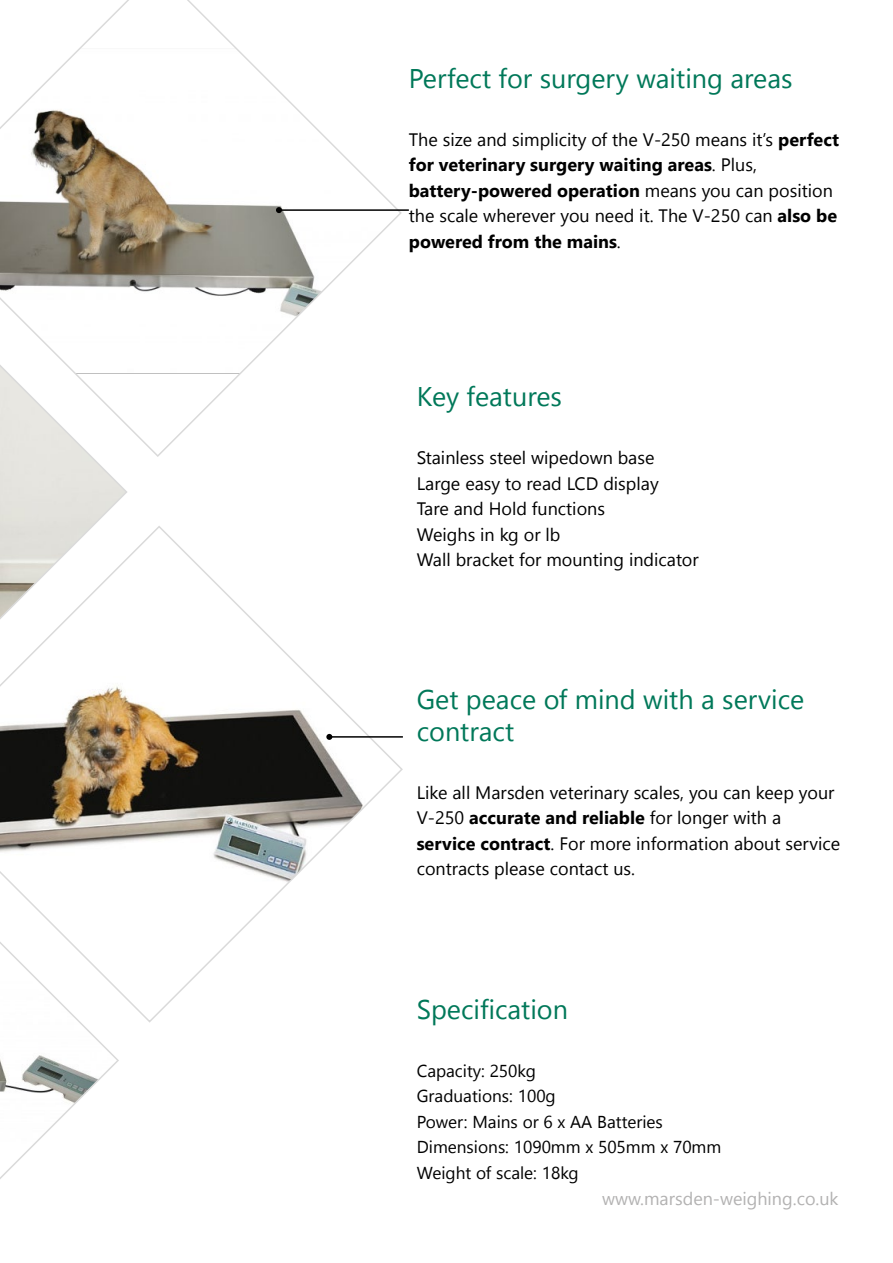
<style>
.page{position:relative;width:893px;height:1263px;background:#fff}
.page>*{position:absolute;margin:0;border:0;box-sizing:border-box;transform-origin:0 0}
.t1{font:27px/32.4px "Leelawadee UI";color:#007859}
.t2{font:18px/25.5px "Leelawadee UI";color:#000}
.t3{font:18px "Leelawadee UI";color:#b3b2b2}
.t4{font:17.25px/25.5px "Leelawadee UI";color:#000}
.s1{font-weight:700}
</style>
<div class="page">
<svg style="left:0;top:1024px;width:119px;height:155px"></svg>
<svg style="left:0;top:458px;width:127px;height:66px;background:#e7e6e2"></svg>
<svg style="left:0;top:524px;width:403px;height:500px"></svg>
<svg style="left:0;top:0;width:402px;height:458px"></svg>
<hr style="left:279px;top:209px;width:130px;height:2px;background:#000">
<svg style="left:276px;top:207px;width:6px;height:6px"></svg>
<hr style="left:329px;top:736px;width:74px;height:2px;background:#000">
<svg style="left:326px;top:734px;width:6px;height:6px"></svg>
<h1 class="t1" style="left:409px;top:61px;width:385px">Perfect for surgery waiting areas</h1>
<p class="t2" style="left:409px;top:126px;width:432px">The size and simplicity of the V-250 means it’s <span class="s1">perfect for veterinary surgery waiting areas</span>. Plus, <span class="s1">battery-powered operation</span> means you can position the scale wherever you need it. The V-250 can <span class="s1">also be powered from the mains</span>.</p>
<h1 class="t1" style="left:417px;top:379px;width:147px">Key features</h1>
<p class="t2" style="left:417px;top:444px;width:284px">Stainless steel wipedown base<br>Large easy to read LCD display<br>Tare and Hold functions<br>Weighs in kg or lb<br>Wall bracket for mounting indicator</p>
<h1 class="t1" style="left:417px;top:681px;width:389px">Get peace of mind with a service contract</h1>
<p class="t2" style="left:417px;top:779px;width:425px">Like all Marsden veterinary scales, you can keep your V-250 <span class="s1">accurate and reliable</span> for longer with a <span class="s1">service contract</span>. For more information about service contracts please contact us.</p>
<h1 class="t1" style="left:417px;top:992px;width:153px">Specification</h1>
<p class="t4" style="left:417px;top:1057px;width:306px">Capacity: 250kg<br>Graduations: 100g<br>Power: Mains or 6 x AA Batteries<br>Dimensions: 1090mm x 505mm x 70mm<br>Weight of scale: 18kg</p>
<p class="t3" style="left:602px;top:1186px;width:238px">www.marsden-weighing.co.uk</p>
</div>
